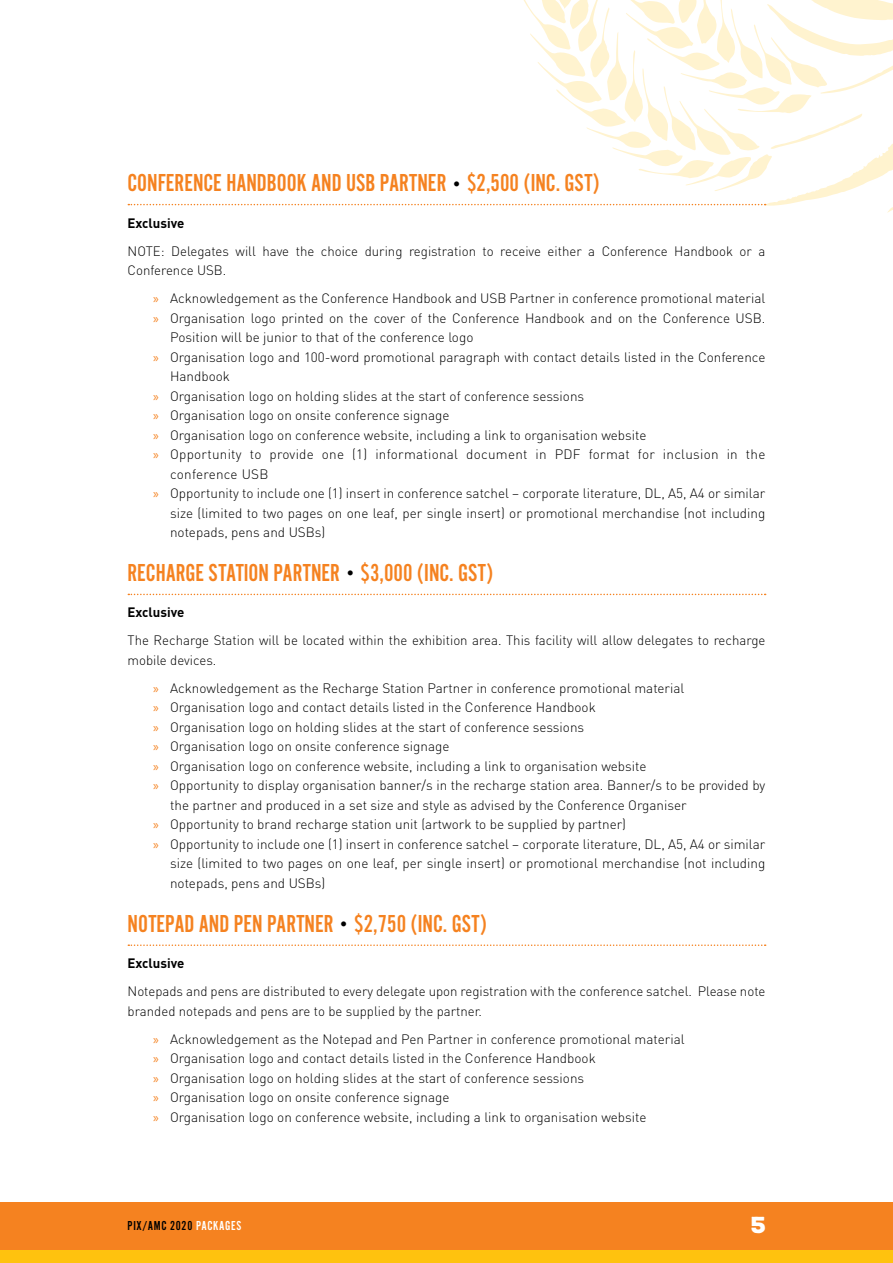
<style>
.page{position:relative;width:893px;height:1263px;background:#fff}
.page>*{position:absolute;margin:0;border:0;box-sizing:border-box;transform-origin:0 0}
.t1{font:25.5px "Alternate Gothic EF No Two";color:#f58220}
.t2{font:900 22.5px "Nexa Rust Slab";color:#fff}
.t3{font:300 13.5px/19.5px "DIN";color:#000}
.t4{font:300 13.5px "DIN";letter-spacing:.02em;color:#000}
.t5{font:700 13.5px "DIN";color:#000}
.t6{font:13.5px "Alternate Gothic EF No Two";letter-spacing:.05em;color:#000}
.s1{font-size:18px;color:#000}
.s2{font-family:"Myriad Pro";font-weight:400;color:#f58220}
.s3{color:#fff}
</style>
<div class="page">
<div style="left:0;top:1202px;width:893px;height:49px;background:#f58220"></div>
<div style="left:0;top:1250px;width:893px;height:13px;background:#ffc20e"></div>
<svg style="left:128px;top:0;width:765px;height:213px"></svg>
<svg style="left:128px;top:594px;width:638px;height:1px"></svg>
<svg style="left:128px;top:944px;width:638px;height:2px"></svg>
<h1 class="t1" style="left:128px;top:169px;width:474px">CONFERENCE HANDBOOK AND USB PARTNER <span class="s1">•</span> $2,500 (INC. GST)</h1>
<p class="t5" style="left:128px;top:214px;width:58px">Exclusive</p>
<p class="t3" style="left:128px;top:241px;width:639px">NOTE: Delegates will have the choice during registration to receive either a Conference Handbook or a<br>Conference USB.</p>
<p class="t3" style="left:153px;top:288px;width:614px"><span class="s2">»</span> Acknowledgement as the Conference Handbook and USB Partner in conference promotional material</p>
<p class="t3" style="left:153px;top:308px;width:614px"><span class="s2">»</span> Organisation logo printed on the cover of the Conference Handbook and on the Conference USB.</p>
<p class="t3" style="left:170px;top:327px;width:305px">Position will be junior to that of the conference logo</p>
<p class="t3" style="left:153px;top:347px;width:614px"><span class="s2">»</span> Organisation logo and 100-word promotional paragraph with contact details listed in the Conference</p>
<p class="t3" style="left:170px;top:366px;width:61px">Handbook</p>
<p class="t3" style="left:153px;top:386px;width:433px"><span class="s2">»</span> Organisation logo on holding slides at the start of conference sessions</p>
<p class="t3" style="left:153px;top:405px;width:298px"><span class="s2">»</span> Organisation logo on onsite conference signage</p>
<p class="t3" style="left:153px;top:425px;width:495px"><span class="s2">»</span> Organisation logo on conference website, including a link to organisation website</p>
<p class="t4" style="left:153px;top:446px;width:614px"><span class="s2">»</span> Opportunity to provide one (1) informational document in PDF format for inclusion in the</p>
<p class="t4" style="left:170px;top:465px;width:100px">conference USB</p>
<p class="t3" style="left:153px;top:483px;width:614px"><span class="s2">»</span> Opportunity to include one (1) insert in conference satchel – corporate literature, DL, A5, A4 or similar</p>
<p class="t3" style="left:170px;top:503px;width:597px">size (limited to two pages on one leaf, per single insert) or promotional merchandise (not including</p>
<p class="t3" style="left:170px;top:522px;width:157px">notepads, pens and USBs)</p>
<h1 class="t1" style="left:128px;top:559px;width:367px">RECHARGE STATION PARTNER <span class="s1">•</span> $3,000 (INC. GST)</h1>
<p class="t5" style="left:128px;top:604px;width:58px">Exclusive</p>
<p class="t3" style="left:128px;top:631px;width:639px">The Recharge Station will be located within the exhibition area. This facility will allow delegates to recharge mobile devices.</p>
<p class="t3" style="left:153px;top:678px;width:533px"><span class="s2">»</span> Acknowledgement as the Recharge Station Partner in conference promotional material</p>
<p class="t3" style="left:153px;top:698px;width:444px"><span class="s2">»</span> Organisation logo and contact details listed in the Conference Handbook</p>
<p class="t3" style="left:153px;top:717px;width:433px"><span class="s2">»</span> Organisation logo on holding slides at the start of conference sessions</p>
<p class="t3" style="left:153px;top:737px;width:298px"><span class="s2">»</span> Organisation logo on onsite conference signage</p>
<p class="t3" style="left:153px;top:756px;width:495px"><span class="s2">»</span> Organisation logo on conference website, including a link to organisation website</p>
<p class="t3" style="left:153px;top:776px;width:614px"><span class="s2">»</span> Opportunity to display organisation banner/s in the recharge station area. Banner/s to be provided by</p>
<p class="t3" style="left:170px;top:795px;width:518px">the partner and produced in a set size and style as advised by the Conference Organiser</p>
<p class="t3" style="left:153px;top:815px;width:475px"><span class="s2">»</span> Opportunity to brand recharge station unit (artwork to be supplied by partner)</p>
<p class="t3" style="left:153px;top:834px;width:614px"><span class="s2">»</span> Opportunity to include one (1) insert in conference satchel – corporate literature, DL, A5, A4 or similar</p>
<p class="t3" style="left:170px;top:854px;width:597px">size (limited to two pages on one leaf, per single insert) or promotional merchandise (not including</p>
<p class="t3" style="left:170px;top:873px;width:157px">notepads, pens and USBs)</p>
<h1 class="t1" style="left:128px;top:910px;width:361px">NOTEPAD AND PEN PARTNER <span class="s1">•</span> $2,750 (INC. GST)</h1>
<p class="t5" style="left:128px;top:954px;width:58px">Exclusive</p>
<p class="t3" style="left:128px;top:981px;width:639px">Notepads and pens are distributed to every delegate upon registration with the conference satchel. Please note branded notepads and pens are to be supplied by the partner.</p>
<p class="t3" style="left:153px;top:1029px;width:533px"><span class="s2">»</span> Acknowledgement as the Notepad and Pen Partner in conference promotional material <span class="s2">»</span> Organisation logo and contact details listed in the Conference Handbook<br><span class="s2">»</span> Organisation logo on holding slides at the start of conference sessions<br><span class="s2">»</span> Organisation logo on onsite conference signage<br><span class="s2">»</span> Organisation logo on conference website, including a link to organisation website</p>
<p class="t6" style="left:128px;top:1219px;width:115px">PIX/AMC 2020 <span class="s3">PACKAGES</span></p>
<h2 class="t2" style="left:751px;top:1210px;width:17px">5</h2>
</div>
